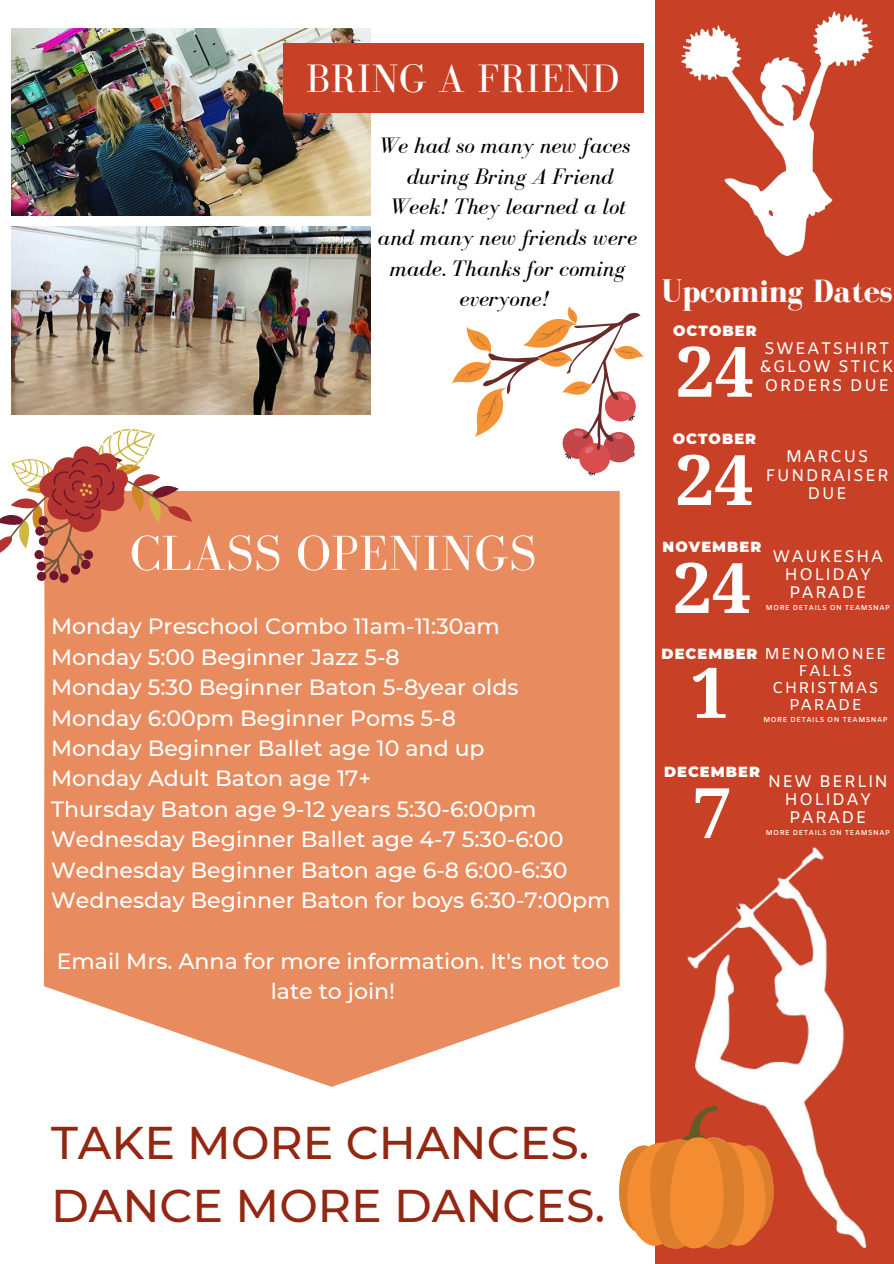
<style>
.page{position:relative;width:894px;height:1264px;background:#fff}
.page>*{position:absolute;margin:0;border:0;box-sizing:border-box;transform-origin:0 0}
.t1{font:700 69.6px "Droid Serif";color:#fff}
.t2{font:50.55px "Bodoni FLF";letter-spacing:.01em;color:#fff}
.t3{font:500 45.75px/62.8px "Montserrat";color:#932712}
.t4{font:40.8px "Bodoni FLF";letter-spacing:.01em;color:#fff}
.t5{font:700 33px "Bodoni FLF";color:#fff}
.t6{font:italic 22.95px/30.8px "Bodoni FLF";color:#000;text-align:center}
.t7{font:500 22.05px/30.5px "Montserrat";color:#fff}
.t8{font:16.8px/18.3px "Amiko";letter-spacing:.07em;color:#fff;text-align:center}
.t9{font:15.75px/17.1px "Amiko";letter-spacing:.07em;color:#fff;text-align:center}
.t10{font:900 14.55px "Montserrat";letter-spacing:.07em;color:#fff}
.t11{font:600 7.05px "Amiko";letter-spacing:.07em;color:#fff}
</style>
<div class="page">
<img style="left:12px;top:29px;width:358px;height:186px">
<img style="left:12px;top:227px;width:358px;height:188px">
<div style="left:283px;top:43px;width:360px;height:70px;background:#c84126"></div>
<div style="left:654px;top:0;width:239px;height:1263px;background:#c84126"></div>
<svg style="left:44px;top:491px;width:575px;height:595px;background:#ea956d"></svg>
<img style="left:687px;top:847px;width:179px;height:401px">
<img style="left:681px;top:12px;width:191px;height:243px">
<svg style="left:452px;top:306px;width:191px;height:170px"></svg>
<svg style="left:619px;top:1105px;width:154px;height:143px"></svg>
<svg style="left:0;top:396px;width:192px;height:218px"></svg>
<h3 class="t4" style="left:306px;top:56px;width:314px">BRING A FRIEND</h3>
<p class="t6" style="left:377px;top:130px;width:261px">We had so many new faces during Bring A Friend<br>Week! They learned a lot and many new friends were made. Thanks for coming everyone!</p>
<h2 class="t2" style="left:130px;top:525px;width:408px">CLASS OPENINGS</h2>
<p class="t7" style="left:51px;top:611px;width:561px">Monday Preschool Combo 11am-11:30am<br>Monday 5:00 Beginner Jazz 5-8<br>Monday 5:30 Beginner Baton 5-8year olds Monday 6:00pm Beginner Poms 5-8<br>Monday Beginner Ballet age 10 and up<br>Monday Adult Baton age 17+<br>Thursday Baton age 9-12 years 5:30-6:00pm Wednesday Beginner Ballet age 4-7 5:30-6:00<br>Wednesday Beginner Baton age 6-8 6:00-6:30<br>Wednesday Beginner Baton for boys 6:30-7:00pm</p>
<p class="t7" style="left:57px;top:945px;width:554px;text-align:center">Email Mrs. Anna for more information. It's not too late to join!</p>
<h3 class="t5" style="left:661px;top:273px;width:233px">Upcoming Dates</h3>
<p class="t10" style="left:673px;top:322px;width:85px">OCTOBER</p>
<h1 class="t1" style="left:675px;top:332px;width:79px">24</h1>
<p class="t8" style="left:759px;top:340px;width:135px;text-align:left">SWEATSHIRT &amp;GLOW STICK</p>
<p class="t8" style="left:764px;top:377px;width:126px">ORDERS DUE</p>
<p class="t10" style="left:672px;top:430px;width:85px">OCTOBER</p>
<h1 class="t1" style="left:675px;top:440px;width:79px">24</h1>
<p class="t8" style="left:765px;top:449px;width:125px">MARCUS<br>FUNDRAISER</p>
<p class="t8" style="left:807px;top:485px;width:41px">DUE</p>
<p class="t10" style="left:662px;top:538px;width:100px">NOVEMBER</p>
<p class="t8" style="left:772px;top:548px;width:112px">WAUKESHA<br>HOLIDAY<br>PARADE</p>
<h1 class="t1" style="left:672px;top:548px;width:79px">24</h1>
<p class="t11" style="left:765px;top:603px;width:126px">MORE DETAILS ON TEAMSNAP</p>
<p class="t9" style="left:764px;top:646px;width:123px">MENOMONEE<br>FALLS<br>CHRISTMAS<br>PARADE</p>
<p class="t10" style="left:661px;top:645px;width:97px">DECEMBER</p>
<h1 class="t1" style="left:690px;top:653px;width:40px">1</h1>
<p class="t11" style="left:763px;top:715px;width:126px">MORE DETAILS ON TEAMSNAP</p>
<p class="t10" style="left:664px;top:763px;width:97px">DECEMBER</p>
<p class="t8" style="left:767px;top:773px;width:122px">NEW BERLIN<br>HOLIDAY<br>PARADE</p>
<h1 class="t1" style="left:692px;top:773px;width:40px">7</h1>
<p class="t11" style="left:765px;top:828px;width:126px">MORE DETAILS ON TEAMSNAP</p>
<h3 class="t3" style="left:51px;top:1111px;width:555px">TAKE MORE CHANCES.<br>DANCE MORE DANCES.</h3>
</div>
